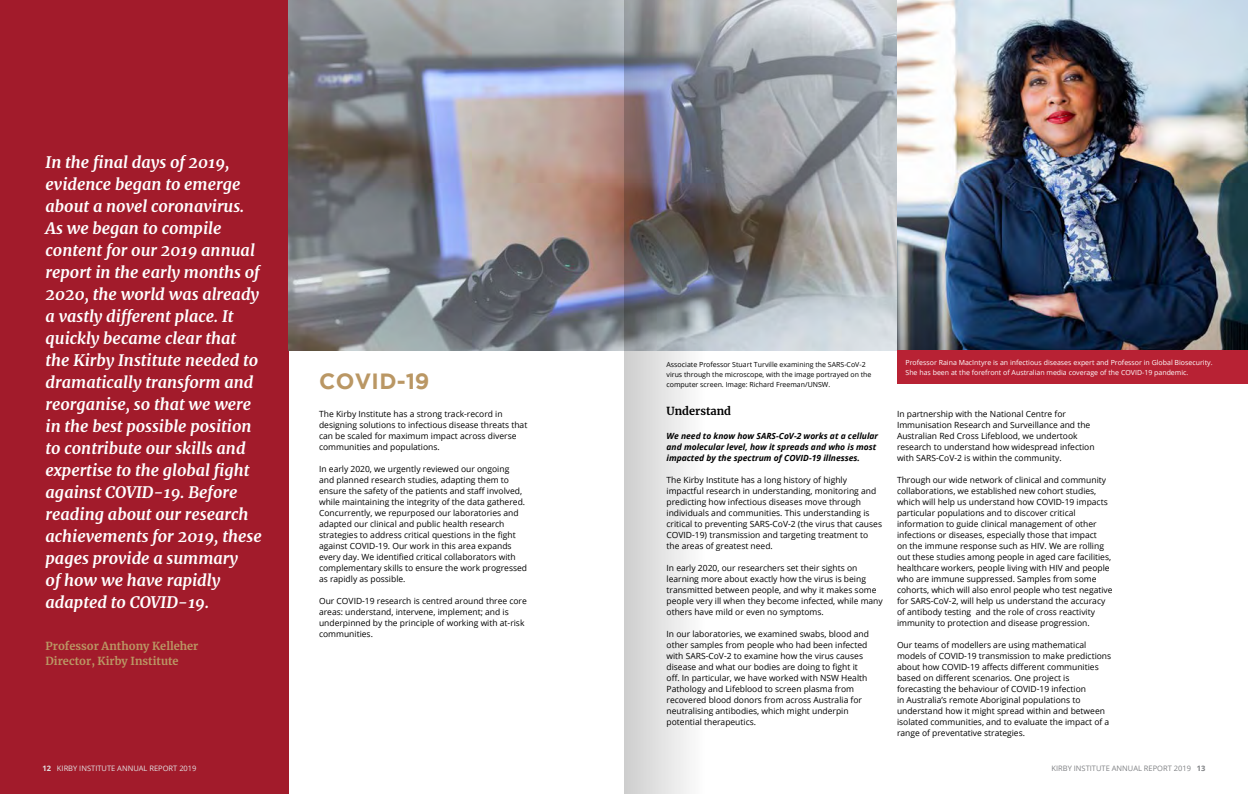
<style>
.page{position:relative;width:1248px;height:794px;background:#fff}
.page>*{position:absolute;margin:0;border:0;box-sizing:border-box;transform-origin:0 0}
.t1{font:700 22px "Gotham";letter-spacing:.015em;color:#ba9764}
.t2{font:italic 700 16px/22px "Merriweather";color:#fff}
.t3{font:700 11px/15px "Merriweather";color:#ba9764}
.t4{font:700 11px "Merriweather";color:#000}
.t5{font:8.5px/11px "Open Sans";color:#000}
.t6{font:italic 700 8.5px/11px "Open Sans";color:#000}
.t7{font:7.5px "Open Sans";color:#e2e3e4}
.t8{font:7.5px "Open Sans";color:#808285}
.t9{font:7px/10px "Open Sans";color:#fff}
.t10{font:7px/10px "Open Sans";color:#000}
.s1{font-weight:700}
</style>
<div class="page">
<div style="left:0;top:0;width:289px;height:794px;background:#a21b2b"></div>
<img style="left:289px;top:0;width:958px;height:351px">
<div style="left:896px;top:351px;width:351px;height:33px;background:#b82234"></div>
<svg style="left:624px;top:0;width:134px;height:794px"></svg>
<p class="t2" style="left:46px;top:151px;width:217px">In the final days of 2019, evidence began to emerge about a novel coronavirus.<br>As we began to compile content for our 2019 annual report in the early months of<br>2020, the world was already a vastly different place. It quickly became clear that the Kirby Institute needed to dramatically transform and reorganise, so that we were in the best possible position to contribute our skills and expertise to the global fight against COVID-19. Before reading about our research achievements for 2019, these pages provide a summary<br>of how we have rapidly adapted to COVID-19.</p>
<p class="t3" style="left:46px;top:638px;width:154px">Professor Anthony Kelleher<br>Director, Kirby Institute</p>
<h1 class="t1" style="left:319px;top:369px;width:112px">COVID-19</h1>
<p class="t5" style="left:319px;top:408px;width:210px">The Kirby Institute has a strong track-record in designing solutions to infectious disease threats that can be scaled for maximum impact across diverse communities and populations.</p>
<p class="t5" style="left:319px;top:463px;width:209px">In early 2020, we urgently reviewed our ongoing<br>and planned research studies, adapting them to ensure the safety of the patients and staff involved, while maintaining the integrity of the data gathered.<br>Concurrently, we repurposed our laboratories and adapted our clinical and public health research strategies to address critical questions in the fight against COVID-19. Our work in this area expands every day. We identified critical collaborators with complementary skills to ensure the work progressed as rapidly as possible.</p>
<p class="t5" style="left:319px;top:595px;width:209px">Our COVID-19 research is centred around three core areas: understand, intervene, implement; and is underpinned by the principle of working with at-risk communities.</p>
<p class="t10" style="left:666px;top:359px;width:206px">Associate Professor Stuart Turville examining the SARS-CoV-2 virus through the microscope, with the image portrayed on the computer screen. Image: Richard Freeman/UNSW.</p>
<p class="t4" style="left:666px;top:403px;width:66px">Understand</p>
<p class="t6" style="left:666px;top:430px;width:213px">We need to know how SARS-CoV-2 works at a cellular and molecular level, how it spreads and who is most impacted by the spectrum of COVID-19 illnesses.</p>
<p class="t5" style="left:666px;top:474px;width:217px">The Kirby Institute has a long history of highly impactful research in understanding, monitoring and predicting how infectious diseases move through individuals and communities. This understanding is critical to preventing SARS-CoV-2 (the virus that causes COVID-19) transmission and targeting treatment to the areas of greatest need.</p>
<p class="t5" style="left:666px;top:562px;width:218px">In early 2020, our researchers set their sights on learning more about exactly how the virus is being transmitted between people, and why it makes some people very ill when they become infected, while many others have mild or even no symptoms.</p>
<p class="t5" style="left:666px;top:628px;width:204px">In our laboratories, we examined swabs, blood and other samples from people who had been infected with SARS-CoV-2 to examine how the virus causes disease and what our bodies are doing to fight it off. In particular, we have worked with NSW Health Pathology and Lifeblood to screen plasma from recovered blood donors from across Australia for neutralising antibodies, which might underpin potential therapeutics.</p>
<p class="t9" style="left:905px;top:357px;width:308px">Professor Raina MacIntyre is an infectious diseases expert and Professor in Global Biosecurity.<br>She has been at the forefront of Australian media coverage of the COVID-19 pandemic.</p>
<p class="t5" style="left:896px;top:408px;width:199px">In partnership with the National Centre for Immunisation Research and Surveillance and the Australian Red Cross Lifeblood, we undertook research to understand how widespread infection with SARS-CoV-2 is within the community.</p>
<p class="t5" style="left:896px;top:474px;width:217px">Through our wide network of clinical and community collaborations, we established new cohort studies, which will help us understand how COVID-19 impacts particular populations and to discover critical information to guide clinical management of other infections or diseases, especially those that impact<br>on the immune response such as HIV. We are rolling out these studies among people in aged care facilities, healthcare workers, people living with HIV and people who are immune suppressed. Samples from some cohorts, which will also enrol people who test negative for SARS-CoV-2, will help us understand the accuracy of antibody testing and the role of cross reactivity immunity to protection and disease progression.</p>
<p class="t5" style="left:896px;top:639px;width:216px">Our teams of modellers are using mathematical models of COVID-19 transmission to make predictions about how COVID-19 affects different communities based on different scenarios. One project is forecasting the behaviour of COVID-19 infection<br>in Australia’s remote Aboriginal populations to understand how it might spread within and between isolated communities, and to evaluate the impact of a range of preventative strategies.</p>
<p class="t7" style="left:43px;top:763px;width:155px"><span class="s1">12</span> KIRBY INSTITUTE ANNUAL REPORT 2019</p>
<p class="t8" style="left:1051px;top:763px;width:155px">KIRBY INSTITUTE ANNUAL REPORT 2019 <span class="s1">13</span></p>
</div>
